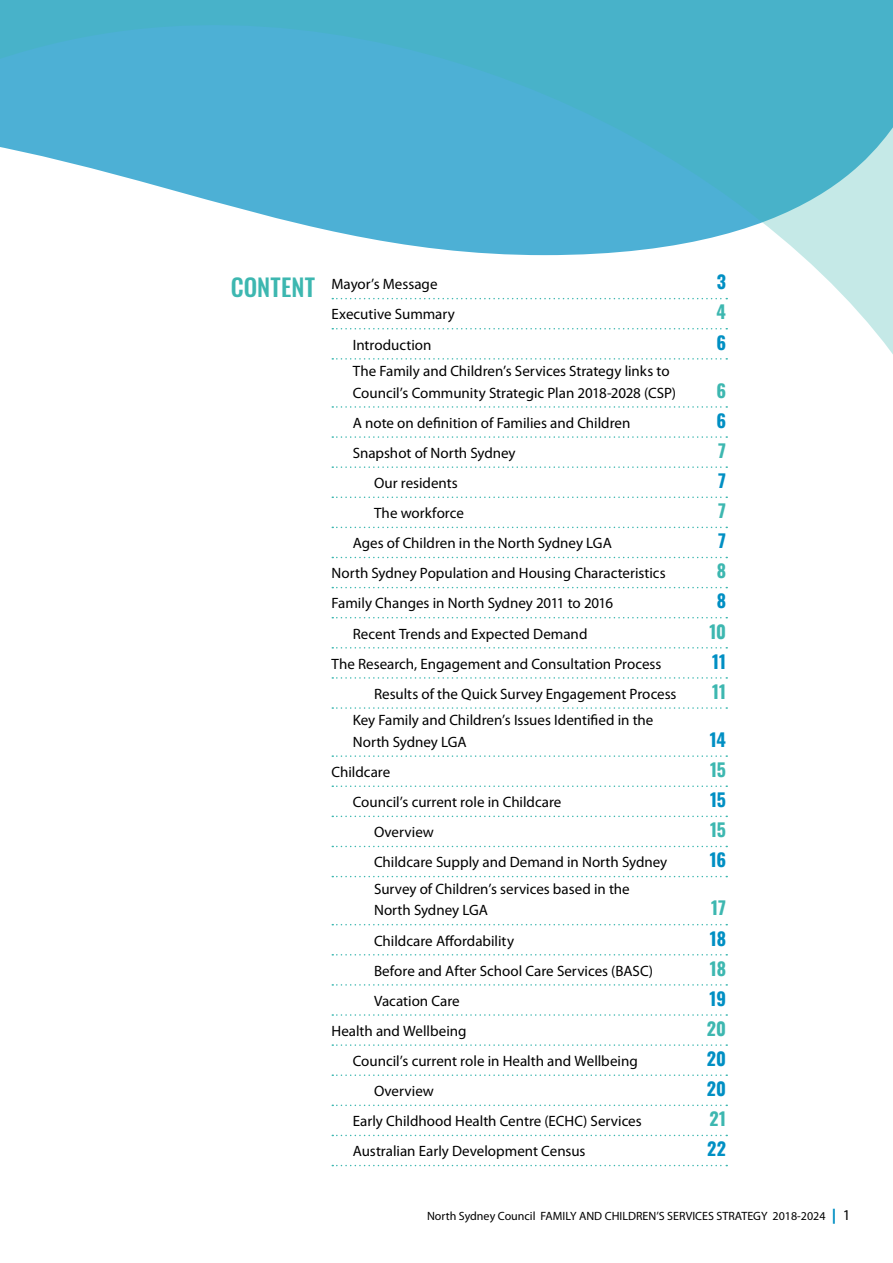
<style>
.page{position:relative;width:893px;height:1263px;background:#fff}
.page>*{position:absolute;margin:0;border:0;box-sizing:border-box;transform-origin:0 0}
.t1{font:700 18px "Oswald";letter-spacing:-.01em;color:#008fc3}
.t2{font:700 18px "Oswald";letter-spacing:-.01em;color:#3db7b0}
.t3{font:15px/21.6px "Myriad Pro";color:#000}
.t4{font:12px "Myriad Pro";color:#000}
.s1{font-family:"Oswald";font-weight:500;font-size:24px;color:#3db7b0}
.s2{font-weight:900;font-size:15px;color:#008fc3}
.s3{font-size:15px}
</style>
<div class="page">
<svg style="left:0;top:0;width:893px;height:468px"></svg>
<svg style="left:332px;top:298px;width:395px;height:1px"></svg>
<svg style="left:332px;top:328px;width:395px;height:1px"></svg>
<svg style="left:332px;top:358px;width:395px;height:2px"></svg>
<svg style="left:332px;top:406px;width:395px;height:2px"></svg>
<svg style="left:332px;top:436px;width:395px;height:2px"></svg>
<svg style="left:332px;top:466px;width:395px;height:2px"></svg>
<svg style="left:332px;top:496px;width:395px;height:2px"></svg>
<svg style="left:332px;top:527px;width:395px;height:1px"></svg>
<svg style="left:332px;top:557px;width:395px;height:1px"></svg>
<svg style="left:332px;top:587px;width:395px;height:1px"></svg>
<svg style="left:332px;top:617px;width:395px;height:1px"></svg>
<svg style="left:332px;top:647px;width:395px;height:1px"></svg>
<svg style="left:332px;top:677px;width:395px;height:2px"></svg>
<svg style="left:332px;top:707px;width:395px;height:2px"></svg>
<svg style="left:332px;top:755px;width:395px;height:2px"></svg>
<svg style="left:332px;top:785px;width:395px;height:2px"></svg>
<svg style="left:332px;top:816px;width:395px;height:1px"></svg>
<svg style="left:332px;top:846px;width:395px;height:1px"></svg>
<svg style="left:332px;top:876px;width:395px;height:1px"></svg>
<svg style="left:332px;top:924px;width:395px;height:1px"></svg>
<svg style="left:332px;top:954px;width:395px;height:1px"></svg>
<svg style="left:332px;top:984px;width:395px;height:2px"></svg>
<svg style="left:332px;top:1014px;width:395px;height:2px"></svg>
<svg style="left:332px;top:1044px;width:395px;height:2px"></svg>
<svg style="left:332px;top:1074px;width:395px;height:2px"></svg>
<svg style="left:332px;top:1104px;width:395px;height:2px"></svg>
<svg style="left:332px;top:1135px;width:395px;height:1px"></svg>
<svg style="left:332px;top:1165px;width:395px;height:1px"></svg>
<p class="t3" style="left:231px;top:274px;width:208px"><span class="s1">CONTENT</span> Mayor’s Message</p>
<p class="t1" style="left:717px;top:273px;width:11px">3</p>
<p class="t3" style="left:332px;top:304px;width:125px">Executive Summary</p>
<p class="t2" style="left:717px;top:303px;width:11px">4</p>
<p class="t3" style="left:353px;top:334px;width:80px">Introduction</p>
<p class="t1" style="left:716px;top:333px;width:11px">6</p>
<p class="t3" style="left:353px;top:361px;width:325px">The Family and Children’s Services Strategy links to<br>Council’s Community Strategic Plan 2018-2028 (CSP)</p>
<p class="t2" style="left:716px;top:381px;width:11px">6</p>
<p class="t3" style="left:353px;top:412px;width:279px">A note on definition of Families and Children</p>
<p class="t1" style="left:716px;top:411px;width:11px">6</p>
<p class="t3" style="left:353px;top:442px;width:164px">Snapshot of North Sydney</p>
<p class="t2" style="left:718px;top:441px;width:9px">7</p>
<p class="t3" style="left:374px;top:472px;width:85px">Our residents</p>
<p class="t1" style="left:718px;top:471px;width:9px">7</p>
<p class="t3" style="left:374px;top:503px;width:91px">The workforce</p>
<p class="t2" style="left:718px;top:501px;width:9px">7</p>
<p class="t3" style="left:353px;top:533px;width:261px">Ages of Children in the North Sydney LGA</p>
<p class="t1" style="left:718px;top:531px;width:9px">7</p>
<p class="t3" style="left:332px;top:563px;width:336px">North Sydney Population and Housing Characteristics</p>
<p class="t2" style="left:717px;top:562px;width:11px">8</p>
<p class="t3" style="left:332px;top:593px;width:283px">Family Changes in North Sydney 2011 to 2016</p>
<p class="t1" style="left:717px;top:592px;width:11px">8</p>
<p class="t3" style="left:353px;top:623px;width:236px">Recent Trends and Expected Demand</p>
<p class="t2" style="left:709px;top:622px;width:18px">10</p>
<p class="t3" style="left:332px;top:653px;width:331px">The Research, Engagement and Consultation Process</p>
<p class="t1" style="left:712px;top:652px;width:15px">11</p>
<p class="t3" style="left:374px;top:683px;width:304px">Results of the Quick Survey Engagement Process</p>
<p class="t2" style="left:712px;top:682px;width:15px">11</p>
<p class="t3" style="left:353px;top:710px;width:302px">Key Family and Children’s Issues Identified in the<br>North Sydney LGA</p>
<p class="t1" style="left:710px;top:730px;width:18px">14</p>
<p class="t3" style="left:332px;top:761px;width:60px">Childcare</p>
<p class="t2" style="left:710px;top:760px;width:17px">15</p>
<p class="t3" style="left:353px;top:791px;width:210px">Council’s current role in Childcare</p>
<p class="t1" style="left:710px;top:790px;width:17px">15</p>
<p class="t3" style="left:374px;top:822px;width:61px">Overview</p>
<p class="t2" style="left:710px;top:820px;width:17px">15</p>
<p class="t3" style="left:374px;top:852px;width:295px">Childcare Supply and Demand in North Sydney</p>
<p class="t1" style="left:710px;top:850px;width:18px">16</p>
<p class="t3" style="left:374px;top:878px;width:257px">Survey of Children’s services based in the<br>North Sydney LGA</p>
<p class="t2" style="left:711px;top:899px;width:16px">17</p>
<p class="t3" style="left:374px;top:930px;width:142px">Childcare Affordability</p>
<p class="t1" style="left:710px;top:929px;width:18px">18</p>
<p class="t3" style="left:374px;top:960px;width:281px">Before and After School Care Services (BASC)</p>
<p class="t2" style="left:710px;top:959px;width:18px">18</p>
<p class="t3" style="left:374px;top:990px;width:87px">Vacation Care</p>
<p class="t1" style="left:710px;top:989px;width:18px">19</p>
<p class="t3" style="left:332px;top:1020px;width:137px">Health and Wellbeing</p>
<p class="t2" style="left:707px;top:1019px;width:21px">20</p>
<p class="t3" style="left:353px;top:1050px;width:286px">Council’s current role in Health and Wellbeing</p>
<p class="t1" style="left:707px;top:1049px;width:21px">20</p>
<p class="t3" style="left:374px;top:1080px;width:61px">Overview</p>
<p class="t1" style="left:707px;top:1079px;width:21px">20</p>
<p class="t3" style="left:353px;top:1111px;width:290px">Early Childhood Health Centre (ECHC) Services</p>
<p class="t2" style="left:709px;top:1109px;width:18px">21</p>
<p class="t3" style="left:353px;top:1141px;width:234px">Australian Early Development Census</p>
<p class="t1" style="left:707px;top:1139px;width:20px">22</p>
<p class="t4" style="left:427px;top:1210px;width:425px">North Sydney Council FAMILY AND CHILDREN’S SERVICES STRATEGY 2018-2024 <span class="s2">|</span> <span class="s3">1</span></p>
</div>
